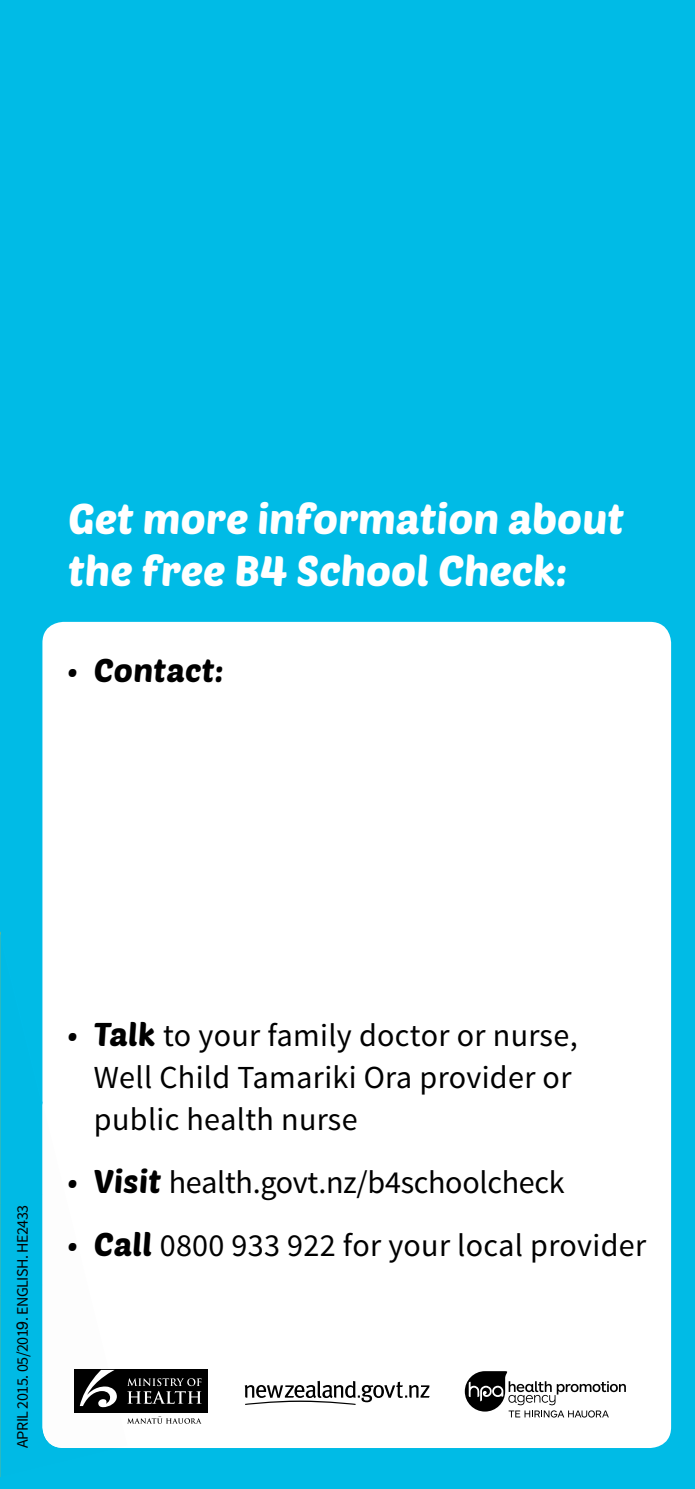
<style>
.page{position:relative;width:695px;height:1489px;background:#fff}
.page>*{position:absolute;margin:0;border:0;box-sizing:border-box;transform-origin:0 0}
.t1{font:42px/51.8px "Poetsen One";color:#fff}
.t2{font:32px/42px "Source Sans Pro";letter-spacing:.01em;color:#000}
.t3{font:32px "Source Sans Pro";letter-spacing:-.01em;color:#000}
.t4{font:32px "Poetsen One";letter-spacing:.01em;color:#000}
.t5{font:16px "Source Sans Pro";letter-spacing:-.03em;color:#000}
.s1{font-family:"B4 SC4"}
.s2{font-family:"Helvetica"}
.s3{font-family:"Poetsen One"}
</style>
<div class="page">
<div style="left:0;top:0;width:694px;height:1488px;background:#00bbe6"></div>
<div style="left:42px;top:622px;width:629px;height:825px;background:#fff;border-radius:21px"></div>
<img style="left:0;top:932px;width:1px;height:262px">
<img style="left:0;top:1194px;width:1px;height:90px">
<img style="left:0;top:1284px;width:1px;height:91px">
<img style="left:0;top:1375px;width:116px;height:101px">
<img style="left:42px;top:1102px;width:1px;height:257px">
<img style="left:42px;top:1359px;width:85px;height:88px">
<svg style="left:245px;top:1380px;width:184px;height:24px"></svg>
<div style="left:74px;top:1369px;width:133px;height:43px;background:#000"></div>
<svg style="left:127px;top:1378px;width:75px;height:25px"></svg>
<svg style="left:127px;top:1416px;width:74px;height:7px"></svg>
<svg style="left:80px;top:1369px;width:37px;height:37px"></svg>
<svg style="left:464px;top:1371px;width:161px;height:46px"></svg>
<h1 class="t1" style="left:68px;top:491px;width:557px">Get more information about the free B<span class="s1">4</span> School Check:</h1>
<p class="t4" style="left:67px;top:650px;width:158px">• Contact:</p>
<p class="t5" style="left:13px;top:1447px;width:245px;rotate:-90deg">APRIL 2015. 05/201<span class="s2">9</span>. ENGLISH. HE2433</p>
<p class="t2" style="left:94px;top:1014px;width:485px;text-indent:-27px"><span class="s3">• Talk</span> to your family doctor or nurse,<br>Well Child Tamariki Ora provider or public health nurse</p>
<p class="t3" style="left:67px;top:1162px;width:499px"><span class="s3">• Visit</span> health.govt.nz/b4schoolcheck</p>
<p class="t2" style="left:67px;top:1224px;width:581px"><span class="s3">• Call</span> 0800 933 922 for your local provider</p>
</div>
